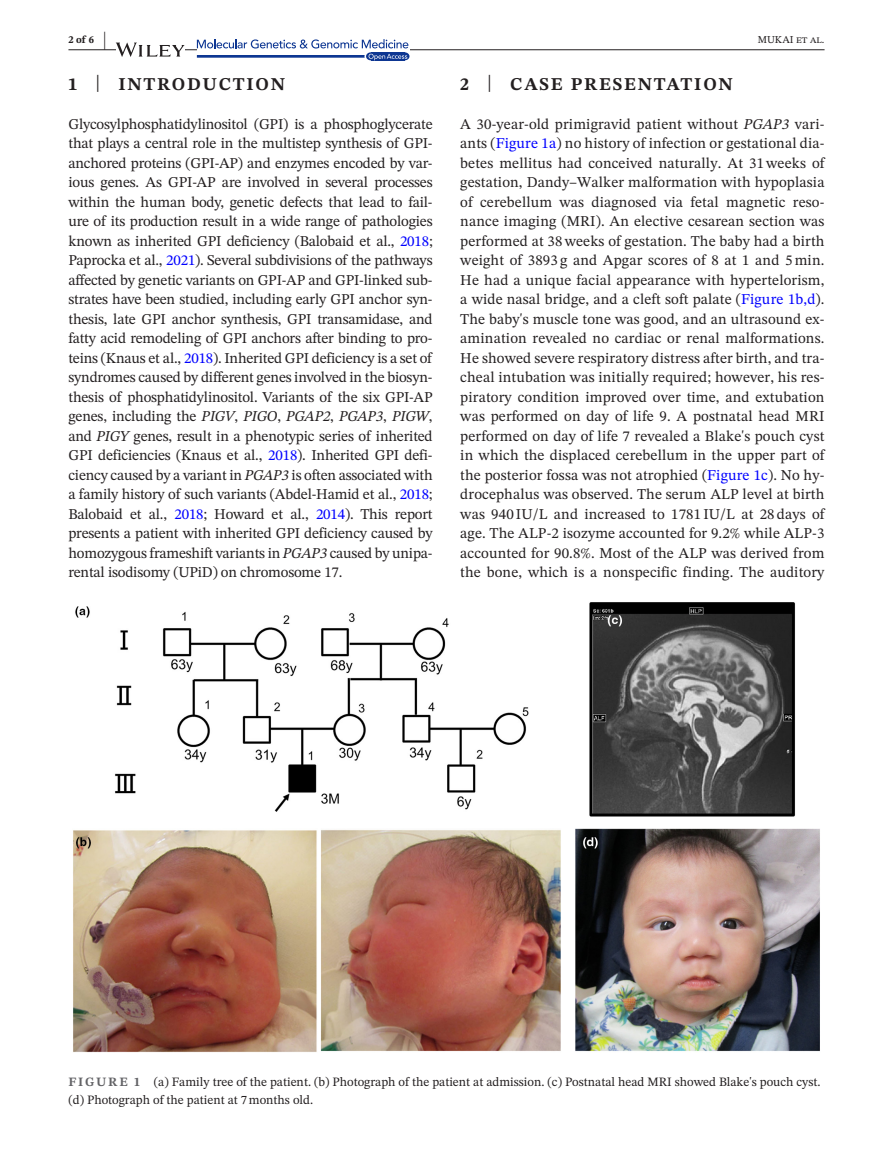
<style>
.page{position:relative;width:893px;height:1174px;background:#fff}
.page>*{position:absolute;margin:0;border:0;box-sizing:border-box;transform-origin:0 0}
.t1{font:700 18px "STIX Two Text";letter-spacing:.1em;color:#231f20}
.t2{font:15px/19.5px "STIX Two Text";color:#231f20;text-align:justify}
.t3{font:12.75px/18px "STIX Two Text";color:#231f20}
.t4{font:10.5px "STIX Two Text";color:#231f20}
.t5{font:700 10.5px "STIX Two Text";color:#231f20}
.s1{font-size:21px}
.s2{font-weight:400;font-size:23.7px}
.s3{color:#00f}
.s4{font-style:italic}
.s5{font-weight:700;color:#636366}
</style>
<div class="page">
<hr style="left:68px;top:49px;width:756px;height:1px;background:#231f20">
<svg style="left:116px;top:43px;width:69px;height:14px"></svg>
<svg style="left:197px;top:39px;width:211px;height:21px"></svg>
<img style="left:73px;top:602px;width:747px;height:451px">
<p class="t5" style="left:68px;top:32px;width:39px">2 of 6 <span class="s1">|</span></p>
<p class="t4" style="left:758px;top:32px;width:68px">MUKAI et al.</p>
<p class="t1" style="left:68px;top:71px;width:218px">1 <span class="s2">|</span> INTRODUCTION</p>
<p class="t2" style="left:68px;top:114px;width:366px">Glycosylphosphatidylinositol (GPI) is a phosphoglycerate that plays a central role in the multistep synthesis of GPI&shy;anchored proteins (GPI-AP) and enzymes encoded by var&shy;ious genes. As GPI-AP are involved in several processes within the human body, genetic defects that lead to fail&shy;ure of its production result in a wide range of pathologies known as inherited GPI deficiency (Balobaid et al., <span class="s3">2018</span>; Paprocka et al., <span class="s3">2021</span>). Several subdivisions of the pathways affected by genetic variants on GPI-AP and GPI-linked sub&shy;strates have been studied, including early GPI anchor syn&shy;thesis, late GPI anchor synthesis, GPI transamidase, and fatty acid remodeling of GPI anchors after binding to pro&shy;teins (Knaus et al., <span class="s3">2018</span>). Inherited GPI deficiency is a set of syndromes caused by different genes involved in the biosyn&shy;thesis of phosphatidylinositol. Variants of the six GPI-AP genes, including the <span class="s4">PIGV</span>, <span class="s4">PIGO</span>, <span class="s4">PGAP2</span>, <span class="s4">PGAP3</span>, <span class="s4">PIGW</span>, and <span class="s4">PIGY</span> genes, result in a phenotypic series of inherited GPI deficiencies (Knaus et al., <span class="s3">2018</span>). Inherited GPI defi&shy;ciency caused by a variant in <span class="s4">PGAP3</span> is often associated with a family history of such variants (Abdel-Hamid et al., <span class="s3">2018</span>; Balobaid et al., <span class="s3">2018</span>; Howard et al., <span class="s3">2014</span>). This report presents a patient with inherited GPI deficiency caused by homozygous frameshift variants in <span class="s4">PGAP3</span> caused by unipa&shy;rental isodisomy (UPiD) on chromosome 17.</p>
<p class="t1" style="left:460px;top:71px;width:274px">2 <span class="s2">|</span> CASE PRESENTATION</p>
<p class="t2" style="left:460px;top:114px;width:366px">A 30-year-old primigravid patient without <span class="s4">PGAP3</span> vari&shy;ants (<span class="s3">Figure 1a</span>) no history of infection or gestational dia&shy;betes mellitus had conceived naturally. At 31weeks of gestation, Dandy–Walker malformation with hypoplasia of cerebellum was diagnosed via fetal magnetic reso&shy;nance imaging (MRI). An elective cesarean section was performed at 38weeks of gestation. The baby had a birth weight of 3893 g and Apgar scores of 8 at 1 and 5 min.<br>He had a unique facial appearance with hypertelorism, a wide nasal bridge, and a cleft soft palate (<span class="s3">Figure 1b,d</span>).<br>The baby's muscle tone was good, and an ultrasound ex&shy;amination revealed no cardiac or renal malformations.<br>He showed severe respiratory distress after birth, and tra&shy;cheal intubation was initially required; however, his res&shy;piratory condition improved over time, and extubation was performed on day of life 9. A postnatal head MRI performed on day of life 7 revealed a Blake's pouch cyst in which the displaced cerebellum in the upper part of the posterior fossa was not atrophied (<span class="s3">Figure 1c</span>). No hy&shy;drocephalus was observed. The serum ALP level at birth was 940 IU/L and increased to 1781 IU/L at 28 days of age. The ALP-2 isozyme accounted for 9.2% while ALP-3 accounted for 90.8%. Most of the ALP was derived from the bone, which is a nonspecific finding. The auditory</p>
<p class="t3" style="left:68px;top:1072px;width:754px"><span class="s5">FIGURE 1</span> (a) Family tree of the patient. (b) Photograph of the patient at admission. (c) Postnatal head MRI showed Blake's pouch cyst. (d) Photograph of the patient at 7months old.</p>
</div>
